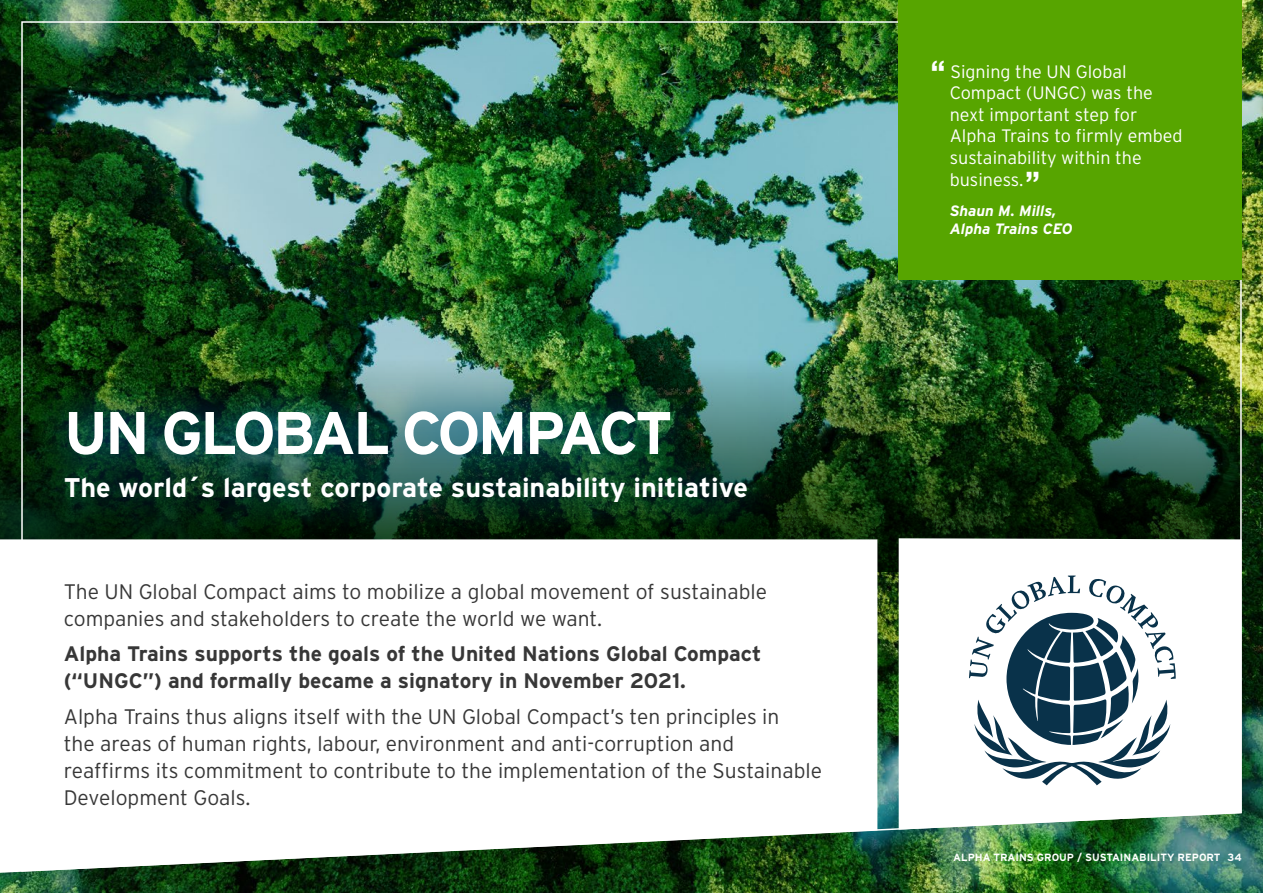
<style>
.page{position:relative;width:1263px;height:893px;background:#fff}
.page>*{position:absolute;margin:0;border:0;box-sizing:border-box;transform-origin:0 0}
.t1{font:700 60px "Interstate";letter-spacing:-.055em;color:#fff}
.t2{font:700 27px "Interstate";color:#fff}
.t3{font:300 21px/27px "Interstate";color:#373737}
.t4{font:700 21px/27px "Interstate";color:#373737}
.t5{font:300 18px/21.6px "Interstate";color:#fff}
.t6{font:italic 700 15px/18px "Interstate";color:#fff}
.t7{font:700 10.5px "Interstate";color:#fff}
.s1{font-family:"Akzidenz Grotesk BQ";font-weight:700;font-size:30px}
</style>
<div class="page">
<img style="left:0;top:0;width:1263px;height:893px">
<svg style="left:0;top:539px;width:877px;height:334px"></svg>
<img style="left:21px;top:21px;width:1221px;height:851px">
<div style="left:899px;top:0;width:343px;height:280px;background:#57a500"></div>
<h1 class="t1" style="left:64px;top:399px;width:610px">UN GLOBAL COMPACT</h1>
<p class="t2" style="left:64px;top:472px;width:686px">The world´s largest corporate sustainability initiative</p>
<p class="t3" style="left:64px;top:578px;width:705px">The UN Global Compact aims to mobilize a global movement of sustainable companies and stakeholders to create the world we want.</p>
<p class="t4" style="left:64px;top:640px;width:699px">Alpha Trains supports the goals of the United Nations Global Compact (“UNGC”) and formally became a signatory in November 2021.</p>
<p class="t3" style="left:64px;top:703px;width:760px">Alpha Trains thus aligns itself with the UN Global Compact’s ten principles in<br>the areas of human rights, labour, environment and anti-corruption and reaffirms its commitment to contribute to the implementation of the Sustainable Development Goals.</p>
<p class="t5" style="left:950px;top:60px;width:234px;text-indent:-19px"><span class="s1">“</span> Signing the UN Global<br>Compact (UNGC) was the next important step for<br>Alpha Trains to firmly embed sustainability within the business.<span class="s1">”</span></p>
<p class="t6" style="left:950px;top:202px;width:124px">Shaun M. Mills,<br>Alpha Trains CEO</p>
<p class="t7" style="left:953px;top:851px;width:290px">ALPHA TRAINS GROUP / SUSTAINABILITY REPORT 34</p>
</div>
